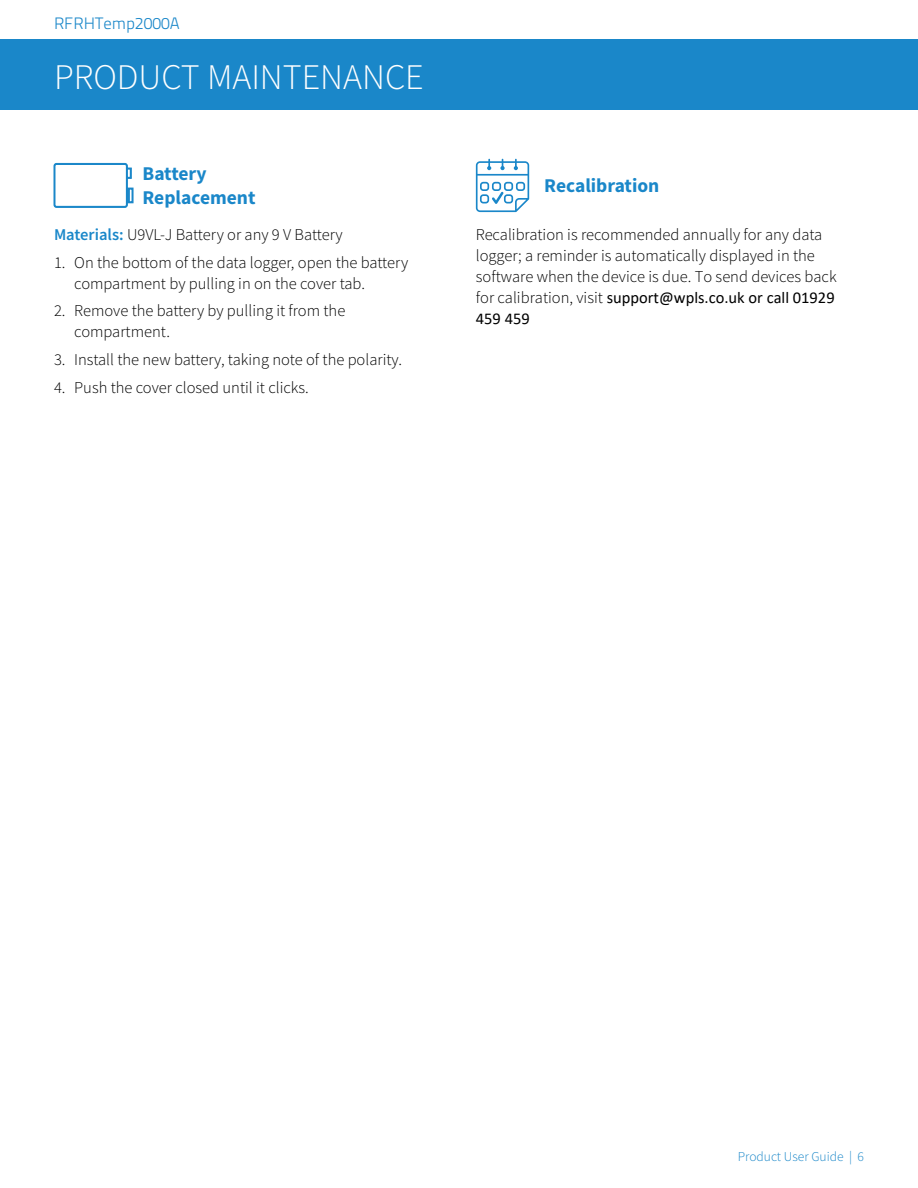
<style>
.page{position:relative;width:918px;height:1188px;background:#fff}
.page>*{position:absolute;margin:0;border:0;box-sizing:border-box;transform-origin:0 0}
.t1{font:300 36px "Source Sans Pro";color:#fff}
.t2{font:700 19.5px/24px "Source Sans Pro";color:#1a87c9}
.t3{font:300 16.5px/21px "Source Sans Pro";color:#000}
.t4{font:16.5px/21px "Calibri";color:#000}
.t5{font:300 16.5px "Titillium Text 22 L";color:#1a87c9}
.t6{font:300 13.5px "Source Sans Pro";color:#1a87c9}
.s1{font-family:"Source Sans Pro";font-weight:300}
.s2{font-weight:600;color:#1a87c9}
</style>
<div class="page">
<div style="left:0;top:39px;width:918px;height:71px;background:#1a87c9"></div>
<svg style="left:476px;top:159px;width:53px;height:53px"></svg>
<svg style="left:54px;top:163px;width:79px;height:45px"></svg>
<p class="t5" style="left:54px;top:12px;width:127px">RFRHTemp2000A</p>
<h1 class="t1" style="left:54px;top:55px;width:371px">PRODUCT MAINTENANCE</h1>
<p class="t2" style="left:143px;top:161px;width:114px">Battery<br>Replacement</p>
<p class="t2" style="left:544px;top:173px;width:117px">Recalibration</p>
<p class="t3" style="left:476px;top:224px;width:362px">Recalibration is recommended annually for any data logger; a reminder is automatically displayed in the software when the device is due. To send devices back</p>
<p class="t4" style="left:476px;top:286px;width:360px"><span class="s1">for calibration, visit</span> support@wpls.co.uk or call 01929<br>459 459</p>
<p class="t3" style="left:54px;top:224px;width:290px"><span class="s2">Materials:</span> U9VL-J Battery or any 9 V Battery</p>
<p class="t3" style="left:74px;top:252px;width:335px;text-indent:-20px">1. On the bottom of the data logger, open the battery compartment by pulling in on the cover tab.</p>
<p class="t3" style="left:74px;top:301px;width:273px;text-indent:-20px">2. Remove the battery by pulling it from the compartment.</p>
<p class="t3" style="left:54px;top:349px;width:350px">3. Install the new battery, taking note of the polarity.</p>
<p class="t3" style="left:54px;top:377px;width:256px">4. Push the cover closed until it clicks.</p>
<p class="t6" style="left:738px;top:1148px;width:128px">Product User Guide | 6</p>
</div>
